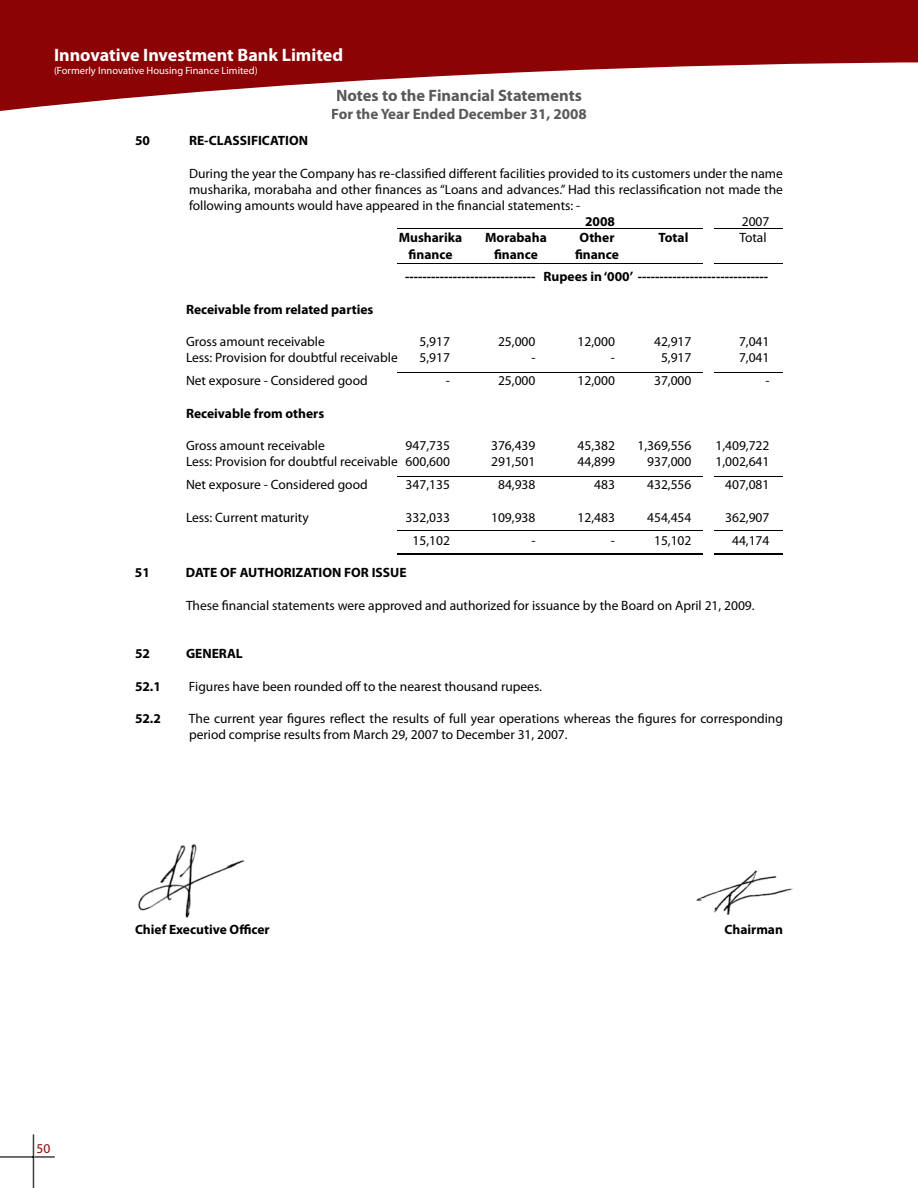
<style>
.page{position:relative;width:918px;height:1188px;background:#fff}
.page>*{position:absolute;margin:0;border:0;box-sizing:border-box;transform-origin:0 0}
.t1{font:700 18px "Myriad Pro";color:#fff}
.t2{font:700 16.5px "Myriad Pro";color:#58595b}
.t3{font:700 15px "Myriad Pro";color:#58595b}
.t4{font:13.5px/16.2px "Myriad Pro";color:#000;text-align:justify}
.t5{font:700 13.5px/23px "Myriad Pro";color:#000}
.t6{font:13.5px "Myriad Pro";color:#8b0304}
.t7{font:10.5px "Myriad Pro";color:#fff}
</style>
<div class="page">
<svg style="left:0;top:0;width:918px;height:111px;fill:#8b0304"></svg>
<hr style="left:34px;top:1156px;width:21px;height:2px;background:#3f3d3d">
<hr style="left:0;top:1156px;width:33px;height:2px;background:#3f3d3d">
<hr style="left:33px;top:1158px;width:1px;height:30px;background:#3f3d3d">
<svg style="left:33px;top:1134px;width:1px;height:24px"></svg>
<hr style="left:398px;top:228px;width:305px;height:1px;background:#000">
<hr style="left:398px;top:264px;width:305px;height:1px;background:#000">
<hr style="left:398px;top:372px;width:305px;height:1px;background:#000">
<hr style="left:398px;top:476px;width:305px;height:1px;background:#000">
<hr style="left:398px;top:530px;width:305px;height:1px;background:#000">
<hr style="left:398px;top:553px;width:305px;height:1px;background:#000">
<hr style="left:398px;top:554px;width:305px;height:1px;background:#000">
<hr style="left:714px;top:228px;width:69px;height:1px;background:#000">
<hr style="left:714px;top:264px;width:69px;height:1px;background:#000">
<hr style="left:714px;top:372px;width:69px;height:1px;background:#000">
<hr style="left:714px;top:476px;width:69px;height:1px;background:#000">
<hr style="left:714px;top:530px;width:69px;height:1px;background:#000">
<hr style="left:714px;top:553px;width:69px;height:1px;background:#000">
<hr style="left:714px;top:554px;width:69px;height:1px;background:#000">
<img style="left:138px;top:844px;width:107px;height:74px">
<img style="left:696px;top:870px;width:97px;height:45px">
<h1 class="t1" style="left:54px;top:43px;width:291px">Innovative Investment Bank Limited</h1>
<p class="t7" style="left:54px;top:64px;width:205px">(Formerly Innovative Housing Finance Limited)</p>
<p class="t2" style="left:336px;top:84px;width:247px">Notes to the Financial Statements</p>
<p class="t3" style="left:331px;top:104px;width:257px">For the Year Ended December 31, 2008</p>
<p class="t5" style="left:135px;top:129px;width:16px">50</p>
<p class="t5" style="left:189px;top:129px;width:121px">RE-CLASSIFICATION</p>
<p class="t4" style="left:189px;top:165px;width:595px">During the year the Company has re-classified different facilities provided to its customers under the name musharika, morabaha and other finances as “Loans and advances.” Had this reclassification not made the following amounts would have appeared in the financial statements: -</p>
<p class="t5" style="left:585px;top:210px;width:31px">2008</p>
<p class="t4" style="left:742px;top:213px;width:29px">2007</p>
<p class="t5" style="left:399px;top:226px;width:65px">Musharika</p>
<p class="t5" style="left:485px;top:226px;width:63px">Morabaha</p>
<p class="t5" style="left:580px;top:226px;width:36px">Other</p>
<p class="t5" style="left:659px;top:226px;width:31px">Total</p>
<p class="t4" style="left:739px;top:229px;width:29px">Total</p>
<p class="t5" style="left:409px;top:242px;width:45px">finance</p>
<p class="t5" style="left:494px;top:242px;width:45px">finance</p>
<p class="t5" style="left:405px;top:242px;width:365px;text-indent:170px">finance<br>------------------------------ Rupees in ‘000’ ------------------------------</p>
<p class="t5" style="left:186px;top:297px;width:189px">Receivable from related parties</p>
<p class="t4" style="left:186px;top:333px;width:140px">Gross amount receivable</p>
<p class="t4" style="left:419px;top:333px;width:32px">5,917</p>
<p class="t4" style="left:498px;top:333px;width:39px">25,000</p>
<p class="t4" style="left:578px;top:333px;width:39px">12,000</p>
<p class="t4" style="left:654px;top:333px;width:39px">42,917</p>
<p class="t4" style="left:739px;top:333px;width:32px">7,041</p>
<p class="t4" style="left:186px;top:350px;width:213px">Less: Provision for doubtful receivable</p>
<p class="t4" style="left:420px;top:350px;width:32px">5,917</p>
<p class="t4" style="left:531px;top:350px;width:6px">-</p>
<p class="t4" style="left:611px;top:350px;width:6px">-</p>
<p class="t4" style="left:661px;top:350px;width:32px">5,917</p>
<p class="t4" style="left:739px;top:350px;width:32px">7,041</p>
<p class="t4" style="left:186px;top:373px;width:183px">Net exposure - Considered good</p>
<p class="t4" style="left:446px;top:373px;width:6px">-</p>
<p class="t4" style="left:498px;top:373px;width:39px">25,000</p>
<p class="t4" style="left:578px;top:373px;width:39px">12,000</p>
<p class="t4" style="left:654px;top:373px;width:39px">37,000</p>
<p class="t4" style="left:765px;top:373px;width:6px">-</p>
<p class="t5" style="left:186px;top:401px;width:140px">Receivable from others</p>
<p class="t4" style="left:186px;top:437px;width:140px">Gross amount receivable</p>
<p class="t4" style="left:406px;top:437px;width:46px">947,735</p>
<p class="t4" style="left:491px;top:437px;width:46px">376,439</p>
<p class="t4" style="left:578px;top:437px;width:39px">45,382</p>
<p class="t4" style="left:637px;top:437px;width:56px">1,369,556</p>
<p class="t4" style="left:715px;top:437px;width:56px">1,409,722</p>
<p class="t4" style="left:186px;top:454px;width:266px">Less: Provision for doubtful receivable 600,600</p>
<p class="t4" style="left:491px;top:454px;width:46px">291,501</p>
<p class="t4" style="left:578px;top:454px;width:39px">44,899</p>
<p class="t4" style="left:647px;top:454px;width:46px">937,000</p>
<p class="t4" style="left:715px;top:454px;width:56px">1,002,641</p>
<p class="t4" style="left:186px;top:477px;width:183px">Net exposure - Considered good</p>
<p class="t4" style="left:406px;top:477px;width:46px">347,135</p>
<p class="t4" style="left:498px;top:477px;width:39px">84,938</p>
<p class="t4" style="left:594px;top:477px;width:22px">483</p>
<p class="t4" style="left:647px;top:477px;width:46px">432,556</p>
<p class="t4" style="left:725px;top:477px;width:46px">407,081</p>
<p class="t4" style="left:186px;top:509px;width:124px">Less: Current maturity</p>
<p class="t4" style="left:406px;top:509px;width:46px">332,033</p>
<p class="t4" style="left:491px;top:509px;width:46px">109,938</p>
<p class="t4" style="left:578px;top:509px;width:39px">12,483</p>
<p class="t4" style="left:647px;top:509px;width:46px">454,454</p>
<p class="t4" style="left:725px;top:509px;width:46px">362,907</p>
<p class="t4" style="left:413px;top:532px;width:39px">15,102</p>
<p class="t4" style="left:531px;top:532px;width:6px">-</p>
<p class="t4" style="left:611px;top:532px;width:6px">-</p>
<p class="t4" style="left:654px;top:532px;width:39px">15,102</p>
<p class="t4" style="left:732px;top:532px;width:39px">44,174</p>
<p class="t5" style="left:135px;top:561px;width:16px">51</p>
<p class="t5" style="left:186px;top:561px;width:222px">DATE OF AUTHORIZATION FOR ISSUE</p>
<p class="t4" style="left:186px;top:597px;width:570px">These financial statements were approved and authorized for issuance by the Board on April 21, 2009.</p>
<p class="t5" style="left:135px;top:642px;width:16px">52</p>
<p class="t5" style="left:186px;top:642px;width:58px">GENERAL</p>
<p class="t5" style="left:135px;top:674px;width:27px">52.1</p>
<p class="t4" style="left:189px;top:678px;width:355px">Figures have been rounded off to the nearest thousand rupees.</p>
<p class="t5" style="left:135px;top:706px;width:27px">52.2</p>
<p class="t4" style="left:189px;top:710px;width:595px">The current year figures reflect the results of full year operations whereas the figures for corresponding period comprise results from March 29, 2007 to December 31, 2007.</p>
<p class="t6" style="left:37px;top:1140px;width:15px">50</p>
<p class="t5" style="left:135px;top:917px;width:136px">Chief Executive Officer</p>
<p class="t5" style="left:724px;top:917px;width:60px">Chairman</p>
</div>
